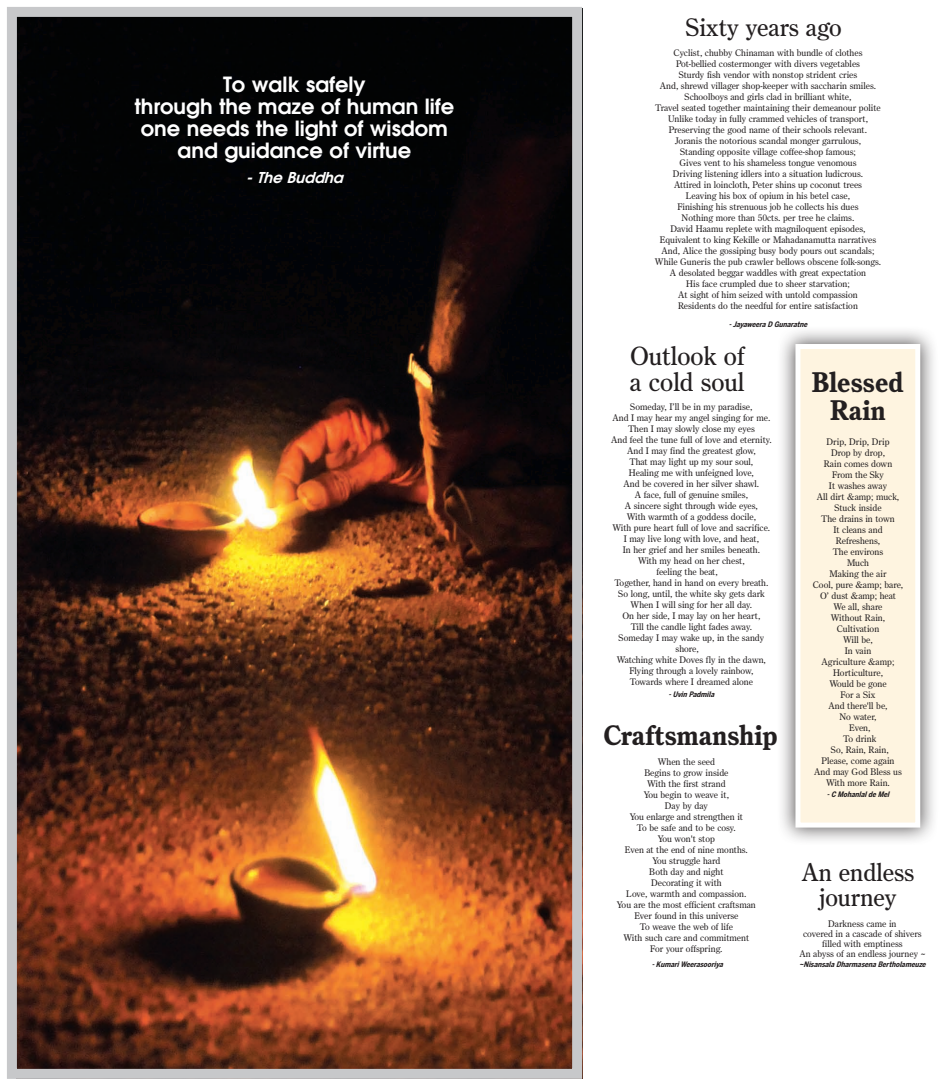
<style>
.page{position:relative;width:941px;height:1084px;background:#fff}
.page>*{position:absolute;margin:0;border:0;box-sizing:border-box;transform-origin:0 0}
._2_Headiline_-_Bold{font:700 27px "Bureau Roman One";color:#231f20}
._3_Headiline_-_Light{font:25px "Bureau Roman One";color:#231f20;scale:1.05 1}
._3_Headiline_-_Light-2{font:24px/25px "Bureau Roman One";color:#231f20;text-align:center;scale:1.05 1}
._9_Blurb{font:600 21px "Avant Garde";color:#fff}
._9_Blurb-2{font:italic 600 15px "Avant Garde";color:#fff}
.t1{font:9px/11px "Bureau Roman Zero";color:#231f20;scale:1.05 1}
.t2{font:italic 700 7.5px "Benton Sans Cond";color:#231f20}
</style>
<div class="page">
<div style="left:777px;top:325px;width:162px;height:521px;background:#231f20;opacity:.75"></div>
<div style="left:795px;top:344px;width:125px;height:483px;background:#fef4e0;border:5px solid #fff"></div>
<img style="left:18px;top:18px;width:553px;height:1049px">
<div style="left:7px;top:7px;width:575px;height:1071px;border:10px solid #c7c8ca"></div>
<p class="_9_Blurb" style="left:223px;top:70px;width:144px">To walk safely</p>
<p class="_9_Blurb" style="left:135px;top:92px;width:321px">through the maze of human life</p>
<p class="_9_Blurb" style="left:141px;top:114px;width:309px">one needs the light of wisdom</p>
<p class="_9_Blurb" style="left:178px;top:136px;width:235px">and guidance of virtue</p>
<p class="_9_Blurb-2" style="left:246px;top:167px;width:104px">-TheBuddha</p>
<p class="_3_Headiline_-_Light-2" style="left:686px;top:15px;width:150px">Sixty years ago</p>
<p class="t1" style="left:673px;top:47px;width:181px">Cyclist, chubby Chinaman with bundle of clothes</p>
<p class="t1" style="left:676px;top:58px;width:177px">Pot-bellied costermonger with divers vegetables</p>
<p class="t1" style="left:679px;top:69px;width:171px">Sturdy fish vendor with nonstop strident cries</p>
<p class="t1" style="left:660px;top:80px;width:208px">And, shrewd villager shop-keeper with saccharin smiles.</p>
<p class="t1" style="left:684px;top:91px;width:161px">Schoolboys and girls clad in brilliant white,</p>
<p class="t1" style="left:655px;top:102px;width:216px">Travel seated together maintaining their demeanour polite</p>
<p class="t1" style="left:668px;top:113px;width:192px">Unlike today in fully crammed vehicles of transport,</p>
<p class="t1" style="left:669px;top:124px;width:190px">Preserving the good name of their schools relevant.</p>
<p class="t1" style="left:675px;top:135px;width:179px">Joranis the notorious scandal monger garrulous,</p>
<p class="t1" style="left:680px;top:146px;width:169px">Standing opposite village coffee-shop famous;</p>
<p class="t1" style="left:679px;top:157px;width:170px">Gives vent to his shameless tongue venomous</p>
<p class="t1" style="left:673px;top:168px;width:183px">Driving listening idlers into a situation ludicrous.</p>
<p class="t1" style="left:674px;top:179px;width:181px">Attired in loincloth, Peter shins up coconut trees</p>
<p class="t1" style="left:686px;top:190px;width:158px">Leaving his box of opium in his betel case,</p>
<p class="t1" style="left:677px;top:201px;width:174px">Finishing his strenuous job he collects his dues</p>
<p class="t1" style="left:681px;top:212px;width:166px">Nothing more than 50cts. per tree he claims.</p>
<p class="t1" style="left:670px;top:223px;width:187px">David Haamu replete with magniloquent episodes,</p>
<p class="t1" style="left:660px;top:234px;width:208px">Equivalent to king Kekille or Mahadanamutta narratives</p>
<p class="t1" style="left:661px;top:245px;width:204px">And, Alice the gossiping busy body pours out scandals;</p>
<p class="t1" style="left:655px;top:256px;width:217px">While Guneris the pub crawler bellows obscene folk-songs.</p>
<p class="t1" style="left:670px;top:267px;width:188px">A desolated beggar waddles with great expectation</p>
<p class="t1" style="left:686px;top:278px;width:157px">His face crumpled due to sheer starvation;</p>
<p class="t1" style="left:678px;top:289px;width:173px">At sight of him seized with untold compassion</p>
<p class="t1" style="left:678px;top:300px;width:173px">Residents do the needful for entire satisfaction</p>
<p class="t2" style="left:729px;top:319px;width:82px">-JayaweeraD Gunaratne</p>
<p class="_3_Headiline_-_Light" style="left:630px;top:340px;width:110px">Outlook of</p>
<p class="_3_Headiline_-_Light" style="left:630px;top:366px;width:111px">a cold soul</p>
<p class="t1" style="left:630px;top:400px;width:118px">Someday, I’ll be in my paradise,</p>
<p class="t1" style="left:612px;top:411px;width:152px">And I may hear my angel singing for me.</p>
<p class="t1" style="left:628px;top:422px;width:122px">Then I may slowly close my eyes</p>
<p class="t1" style="left:611px;top:433px;width:154px">And feel the tune full of love and eternity.</p>
<p class="t1" style="left:627px;top:444px;width:124px">And I may find the greatest glow,</p>
<p class="t1" style="left:629px;top:455px;width:119px">That may light up my sour soul,</p>
<p class="t1" style="left:629px;top:466px;width:121px">Healing me with unfeigned love,</p>
<p class="t1" style="left:623px;top:477px;width:131px">And be covered in her silver shawl.</p>
<p class="t1" style="left:635px;top:488px;width:109px">A face, full of genuine smiles,</p>
<p class="t1" style="left:625px;top:499px;width:128px">A sincere sight through wide eyes,</p>
<p class="t1" style="left:627px;top:510px;width:125px">With warmth of a goddess docile,</p>
<p class="t1" style="left:612px;top:521px;width:152px">With pure heart full of love and sacrifice.</p>
<p class="t1" style="left:624px;top:532px;width:131px">I may live long with love, and heat,</p>
<p class="t1" style="left:623px;top:543px;width:132px">In her grief and her smiles beneath.</p>
<p class="t1" style="left:656px;top:554px;width:86px;text-indent:-18px">With my head on her chest, feeling the beat,</p>
<p class="t1" style="left:614px;top:576px;width:148px">Together, hand in hand on every breath.</p>
<p class="t1" style="left:618px;top:587px;width:141px">So long, until, the white sky gets dark</p>
<p class="t1" style="left:630px;top:598px;width:117px">When I will sing for her all day.</p>
<p class="t1" style="left:622px;top:609px;width:133px">On her side, I may lay on her heart,</p>
<p class="t1" style="left:631px;top:620px;width:117px">Till the candle light fades away.</p>
<p class="t1" style="left:675px;top:631px;width:86px;text-indent:-57px">Someday I may wake up, in the sandy shore,</p>
<p class="t1" style="left:617px;top:653px;width:144px">Watching white Doves fly in the dawn,</p>
<p class="t1" style="left:629px;top:664px;width:120px">Flying through a lovely rainbow,</p>
<p class="t1" style="left:630px;top:675px;width:119px">Towards where I dreamed alone</p>
<p class="t2" style="left:668px;top:689px;width:49px">-UvinPadmila</p>
<p class="_2_Headiline_-_Bold" style="left:603px;top:718px;width:176px">Craftsmanship</p>
<p class="t1" style="left:658px;top:756px;width:56px">When the seed</p>
<p class="t1" style="left:644px;top:767px;width:82px">Begins to grow inside</p>
<p class="t1" style="left:647px;top:778px;width:76px">With the first strand</p>
<p class="t1" style="left:644px;top:789px;width:83px">You begin to weave it,</p>
<p class="t1" style="left:665px;top:800px;width:43px">Day by day</p>
<p class="t1" style="left:630px;top:811px;width:109px">You enlarge and strengthen it</p>
<p class="t1" style="left:637px;top:822px;width:96px">To be safe and to be cosy.</p>
<p class="t1" style="left:658px;top:833px;width:56px">You won't stop</p>
<p class="t1" style="left:625px;top:844px;width:119px">Even at the end of nine months.</p>
<p class="t1" style="left:652px;top:855px;width:66px">You struggle hard</p>
<p class="t1" style="left:649px;top:866px;width:72px">Both day and night</p>
<p class="t1" style="left:651px;top:877px;width:69px">Decorating it with</p>
<p class="t1" style="left:626px;top:888px;width:116px">Love, warmth and compassion.</p>
<p class="t1" style="left:617px;top:899px;width:134px">You are the most efficient craftsman</p>
<p class="t1" style="left:634px;top:910px;width:101px">Ever found in this universe</p>
<p class="t1" style="left:640px;top:921px;width:90px">To weave the web of life</p>
<p class="t1" style="left:624px;top:932px;width:121px">With such care and commitment</p>
<p class="t1" style="left:650px;top:943px;width:70px">For your offspring.</p>
<p class="t2" style="left:652px;top:959px;width:75px">-KumariWeerasooriya</p>
<p class="_2_Headiline_-_Bold" style="left:812px;top:365px;width:94px">Blessed</p>
<p class="_2_Headiline_-_Bold" style="left:830px;top:393px;width:57px">Rain</p>
<p class="t1" style="left:826px;top:436px;width:61px">Drip, Drip, Drip</p>
<p class="t1" style="left:831px;top:447px;width:53px">Drop by drop,</p>
<p class="t1" style="left:824px;top:458px;width:67px">Rain comes down</p>
<p class="t1" style="left:832px;top:469px;width:51px">From the Sky</p>
<p class="t1" style="left:829px;top:480px;width:57px">It washes away</p>
<p class="t1" style="left:817px;top:491px;width:80px">All dirt &amp;amp; muck,</p>
<p class="t1" style="left:834px;top:502px;width:46px">Stuck inside</p>
<p class="t1" style="left:821px;top:513px;width:72px">The drains in town</p>
<p class="t1" style="left:833px;top:524px;width:48px">It cleans and</p>
<p class="t1" style="left:836px;top:535px;width:44px">Refreshens,</p>
<p class="t1" style="left:833px;top:546px;width:50px">The environs</p>
<p class="t1" style="left:847px;top:557px;width:22px">Much</p>
<p class="t1" style="left:829px;top:568px;width:56px">Making the air</p>
<p class="t1" style="left:813px;top:579px;width:88px">Cool, pure &amp;amp; bare,</p>
<p class="t1" style="left:820px;top:590px;width:74px">O’ dust &amp;amp; heat</p>
<p class="t1" style="left:833px;top:601px;width:48px">We all, share</p>
<p class="t1" style="left:831px;top:612px;width:53px">Without Rain,</p>
<p class="t1" style="left:837px;top:623px;width:42px">Cultivation</p>
<p class="t1" style="left:843px;top:634px;width:30px">Will be,</p>
<p class="t1" style="left:845px;top:645px;width:27px">In vain</p>
<p class="t1" style="left:821px;top:656px;width:71px">Agriculture &amp;amp;</p>
<p class="t1" style="left:833px;top:667px;width:49px">Horticulture,</p>
<p class="t1" style="left:829px;top:678px;width:56px">Would be gone</p>
<p class="t1" style="left:840px;top:689px;width:35px">For a Six</p>
<p class="t1" style="left:828px;top:700px;width:58px">And there'll be,</p>
<p class="t1" style="left:839px;top:711px;width:37px">No water,</p>
<p class="t1" style="left:849px;top:722px;width:22px">Even,</p>
<p class="t1" style="left:843px;top:733px;width:33px">To drink</p>
<p class="t1" style="left:831px;top:744px;width:57px">So, Rain, Rain,</p>
<p class="t1" style="left:821px;top:755px;width:71px">Please, come again</p>
<p class="t1" style="left:814px;top:766px;width:85px">And may God Bless us</p>
<p class="t1" style="left:826px;top:777px;width:62px">With more Rain.</p>
<p class="t2" style="left:827px;top:789px;width:66px">-C MohanlaldeMel</p>
<p class="_3_Headiline_-_Light-2" style="left:802px;top:858px;width:108px">An endless journey</p>
<p class="t1" style="left:828px;top:918px;width:66px">Darkness came in</p>
<p class="t1" style="left:803px;top:928px;width:114px">covered in a cascade of shivers</p>
<p class="t1" style="left:822px;top:938px;width:78px">filled with emptiness</p>
<p class="t1" style="left:799px;top:948px;width:122px">An abyss of an endless journey ~</p>
<p class="t2" style="left:799px;top:959px;width:130px">~NisansalaDharmasenaBertholameuze</p>
</div>
